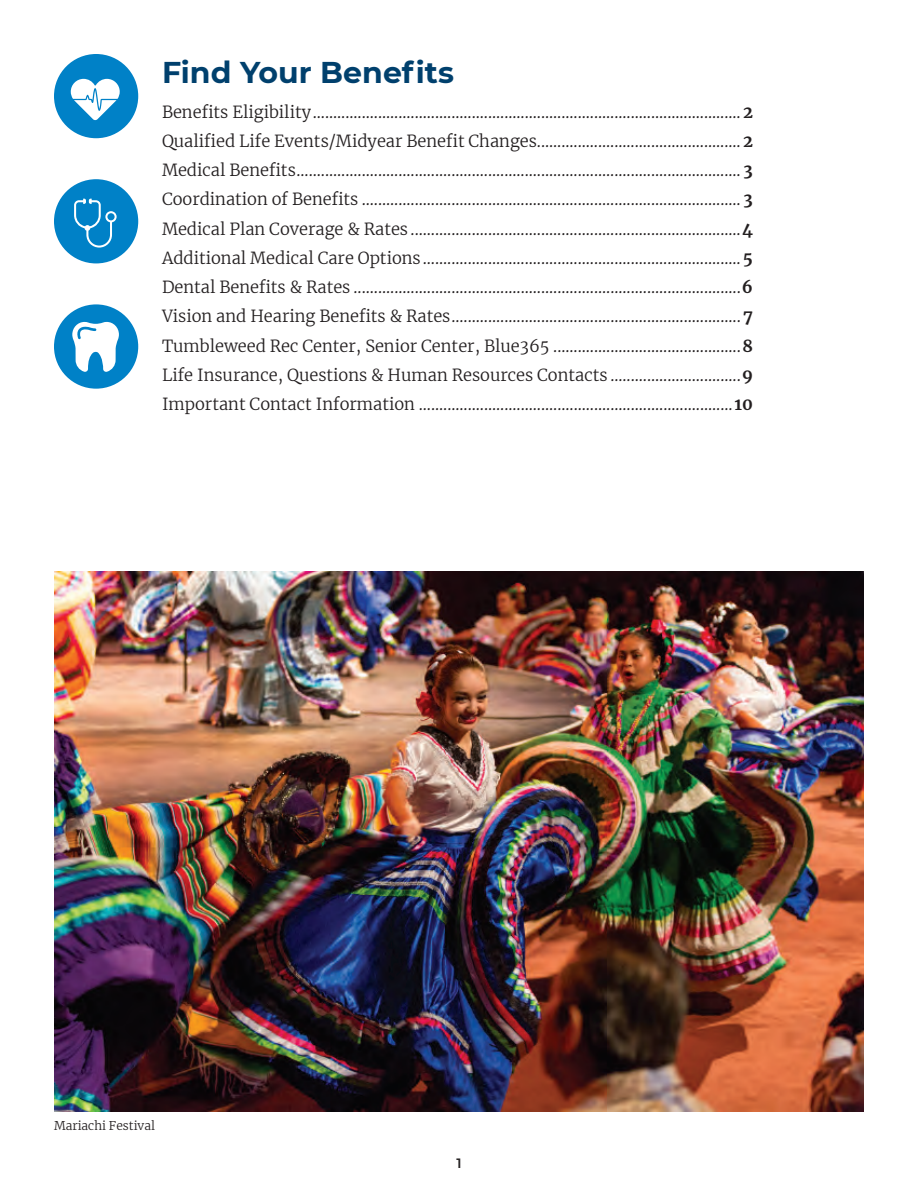
<style>
.page{position:relative;width:918px;height:1188px;background:#fff}
.page>*{position:absolute;margin:0;border:0;box-sizing:border-box;transform-origin:0 0}
.t1{font:700 30px "Montserrat";color:#00406d}
.t2{font:300 16.5px/29.2px "Merriweather";color:#231f20;text-align:justify}
.t3{font:600 13.5px "Montserrat";color:#231f20}
.t4{font:300 12px "Merriweather";color:#231f20}
.s1{font-weight:700}
</style>
<div class="page">
<div style="left:54px;top:54px;width:84px;height:84px;background:#0081c7;border-radius:50%"></div>
<svg style="left:71px;top:79px;width:49px;height:41px"></svg>
<div style="left:54px;top:179px;width:84px;height:84px;background:#0081c7;border-radius:50%"></div>
<svg style="left:74px;top:199px;width:43px;height:49px"></svg>
<div style="left:54px;top:304px;width:84px;height:85px;background:#0081c7;border-radius:50%"></div>
<svg style="left:72px;top:322px;width:47px;height:50px"></svg>
<img style="left:54px;top:572px;width:810px;height:540px">
<h1 class="t1" style="left:162px;top:51px;width:293px">Find Your Benefits</h1>
<p class="t2" style="left:162px;top:96px;width:593px">Benefits Eligibility.........................................................................................................<span class="s1">2<br></span>Qualified Life Events/Midyear Benefit Changes..................................................<span class="s1">2<br></span>Medical Benefits............................................................................................................. <span class="s1">3<br></span>Coordination of Benefits ............................................................................................. <span class="s1">3<br></span>Medical Plan Coverage &amp; Rates .................................................................................<span class="s1">4<br></span>Additional Medical Care Options..............................................................................<span class="s1">5<br></span>Dental Benefits &amp; Rates ...............................................................................................<span class="s1">6<br></span>Vision and Hearing Benefits &amp; Rates....................................................................... <span class="s1">7<br></span>Tumbleweed Rec Center, Senior Center, Blue365 ..............................................<span class="s1">8<br></span>Life Insurance, Questions &amp; Human Resources Contacts ................................<span class="s1">9<br></span>Important Contact Information ............................................................................. <span class="s1">10</span></p>
<p class="t4" style="left:54px;top:1118px;width:103px">Mariachi Festival</p>
<p class="t3" style="left:456px;top:1154px;width:7px">1</p>
</div>
